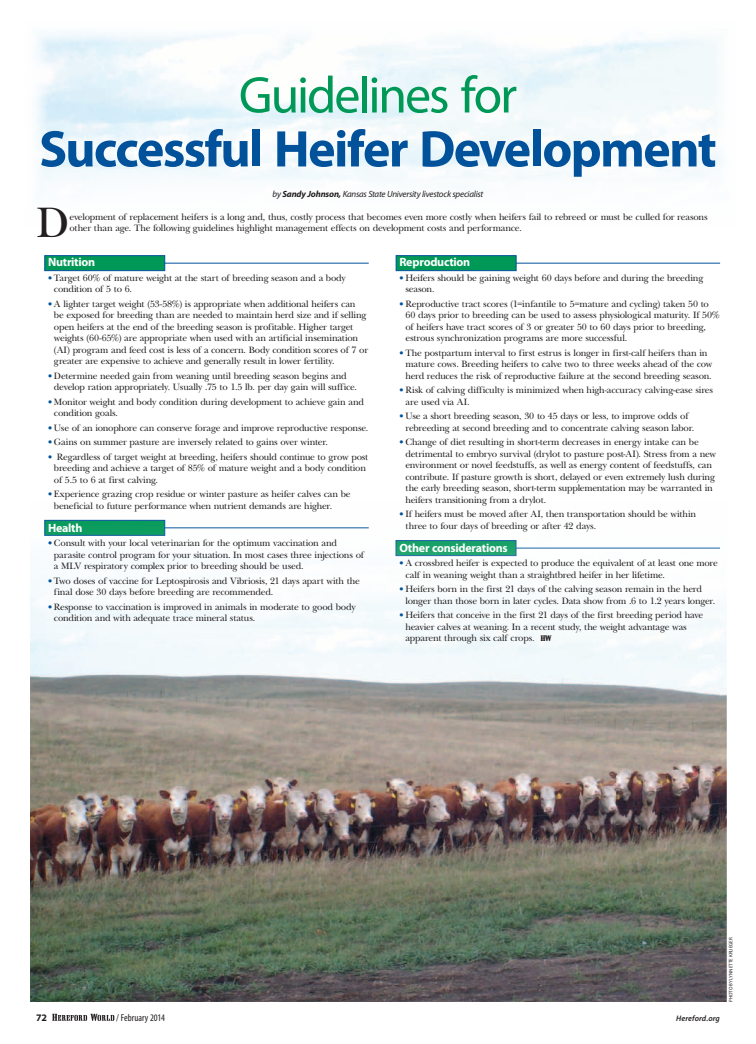
<style>
.page{position:relative;width:756px;height:1044px;background:#fff}
.page>*{position:absolute;margin:0;border:0;box-sizing:border-box;transform-origin:0 0}
.t1{font:700 52px "Myriad Pro";letter-spacing:-.03em;color:#01519b}
.t2{font:52px "Myriad Pro";letter-spacing:-.04em;color:#009856}
.t3{font:43.9px "New Baskerville";color:#231f20}
.t4{font:700 12px "Myriad Pro";letter-spacing:-.02em;color:#fff}
.t5{font:condensed 10px "Myriad Pro";color:#231f20}
.t6{font:700 10px "Myriad Pro";color:#231f20}
.t7{font:9.5px/11.5px "New Baskerville";letter-spacing:-.02em;color:#231f20}
.t8{font:italic 9px "Myriad Pro";letter-spacing:-.03em;color:#231f20}
.t9{font:italic 600 8px "Myriad Pro";letter-spacing:.015em;color:#231f20}
.t10{font:5px "Myriad Pro";letter-spacing:-.005em;color:#231f20}
.s1{font-weight:700}
.s2{font-family:"Myriad Pro";font-weight:700;font-size:12px;color:#01519b}
.s3{font-family:"Shattuck";font-size:8px}
</style>
<div class="page">
<hr style="left:162px;top:263px;width:207px;height:1px;background:#01519b">
<div style="left:44px;top:255px;width:121px;height:16px;background:#009856;border:1px solid #01519b"></div>
<hr style="left:513px;top:263px;width:207px;height:1px;background:#01519b">
<div style="left:396px;top:255px;width:120px;height:16px;background:#009856;border:1px solid #01519b"></div>
<img style="left:30px;top:519px;width:696px;height:483px">
<svg style="left:52px;top:1014px;width:63px;height:7px"></svg>
<h1 class="t2" style="left:239px;top:67px;width:280px">Guidelines for</h1>
<h1 class="t1" style="left:39px;top:120px;width:679px">Successful Heifer Development</h1>
<p class="t8" style="left:273px;top:189px;width:212px">by <span class="s1">Sandy Johnson,</span> Kansas State University livestock specialist</p>
<h2 class="t3" style="left:36px;top:197px;width:34px">D</h2>
<p class="t7" style="left:69px;top:211px;width:640px">evelopment of replacement heifers is a long and, thus, costly process that becomes even more costly when heifers fail to rebreed or must be culled for reasons other than age. The following guidelines highlight management effects on development costs and performance.</p>
<p class="t4" style="left:48px;top:255px;width:49px">Nutrition</p>
<p class="t7" style="left:54px;top:272px;width:293px;text-indent:-6px"><span class="s2">•</span> Target 60% of mature weight at the start of breeding season and a body condition of 5 to 6.</p>
<p class="t7" style="left:54px;top:298px;width:316px;text-indent:-6px"><span class="s2">•</span> A lighter target weight (53-58%) is appropriate when additional heifers can<br>be exposed for breeding than are needed to maintain herd size and if selling open heifers at the end of the breeding season is profitable. Higher target weights (60-65%) are appropriate when used with an artificial insemination (AI) program and feed cost is less of a concern. Body condition scores of 7 or greater are expensive to achieve and generally result in lower fertility.</p>
<p class="t7" style="left:54px;top:370px;width:305px;text-indent:-6px"><span class="s2">•</span> Determine needed gain from weaning until breeding season begins and develop ration appropriately. Usually .75 to 1.5 lb. per day gain will suffice.</p>
<p class="t7" style="left:54px;top:396px;width:311px;text-indent:-6px"><span class="s2">•</span> Monitor weight and body condition during development to achieve gain and condition goals.</p>
<p class="t7" style="left:48px;top:422px;width:322px"><span class="s2">•</span> Use of an ionophore can conserve forage and improve reproductive response.</p>
<p class="t7" style="left:48px;top:436px;width:282px"><span class="s2">•</span> Gains on summer pasture are inversely related to gains over winter.</p>
<p class="t7" style="left:54px;top:451px;width:316px;text-indent:-6px"><span class="s2">•</span> Regardless of target weight at breeding, heifers should continue to grow post breeding and achieve a target of 85% of mature weight and a body condition of 5.5 to 6 at first calving.</p>
<p class="t7" style="left:54px;top:488px;width:298px;text-indent:-6px"><span class="s2">•</span> Experience grazing crop residue or winter pasture as heifer calves can be beneficial to future performance when nutrient demands are higher.</p>
<p class="t4" style="left:48px;top:521px;width:36px">Health</p>
<p class="t7" style="left:54px;top:537px;width:312px;text-indent:-6px"><span class="s2">•</span> Consult with your local veterinarian for the optimum vaccination and parasite control program for your situation. In most cases three injections of a MLV respiratory complex prior to breeding should be used.</p>
<p class="t7" style="left:54px;top:575px;width:307px;text-indent:-6px"><span class="s2">•</span> Two doses of vaccine for Leptospirosis and Vibriosis, 21 days apart with the final dose 30 days before breeding are recommended.</p>
<p class="t7" style="left:54px;top:601px;width:303px;text-indent:-6px"><span class="s2">•</span> Response to vaccination is improved in animals in moderate to good body condition and with adequate trace mineral status.</p>
<p class="t4" style="left:400px;top:255px;width:72px">Reproduction</p>
<p class="t7" style="left:405px;top:272px;width:299px;text-indent:-6px"><span class="s2">•</span> Heifers should be gaining weight 60 days before and during the breeding season.</p>
<p class="t7" style="left:405px;top:298px;width:316px;text-indent:-6px"><span class="s2">•</span> Reproductive tract scores (1=infantile to 5=mature and cycling) taken 50 to 60 days prior to breeding can be used to assess physiological maturity. If 50% of heifers have tract scores of 3 or greater 50 to 60 days prior to breeding, estrous synchronization programs are more successful.</p>
<p class="t7" style="left:405px;top:347px;width:308px;text-indent:-6px"><span class="s2">•</span> The postpartum interval to first estrus is longer in first-calf heifers than in mature cows. Breeding heifers to calve two to three weeks ahead of the cow herd reduces the risk of reproductive failure at the second breeding season.</p>
<p class="t7" style="left:405px;top:384px;width:309px;text-indent:-6px"><span class="s2">•</span> Risk of calving difficulty is minimized when high-accuracy calving-ease sires are used via AI.</p>
<p class="t7" style="left:405px;top:410px;width:290px;text-indent:-6px"><span class="s2">•</span> Use a short breeding season, 30 to 45 days or less, to improve odds of rebreeding at second breeding and to concentrate calving season labor.</p>
<p class="t7" style="left:405px;top:436px;width:312px;text-indent:-6px"><span class="s2">•</span> Change of diet resulting in short-term decreases in energy intake can be detrimental to embryo survival (drylot to pasture post-AI). Stress from a new environment or novel feedstuffs, as well as energy content of feedstuffs, can contribute. If pasture growth is short, delayed or even extremely lush during the early breeding season, short-term supplementation may be warranted in heifers transitioning from a drylot.</p>
<p class="t7" style="left:405px;top:508px;width:292px;text-indent:-6px"><span class="s2">•</span> If heifers must be moved after AI, then transportation should be within three to four days of breeding or after 42 days.</p>
<p class="t4" style="left:400px;top:541px;width:110px">Other considerations</p>
<p class="t7" style="left:405px;top:557px;width:314px;text-indent:-6px"><span class="s2">•</span> A crossbred heifer is expected to produce the equivalent of at least one more calf in weaning weight than a straightbred heifer in her lifetime.</p>
<p class="t7" style="left:405px;top:583px;width:311px;text-indent:-6px"><span class="s2">•</span> Heifers born in the first 21 days of the calving season remain in the herd longer than those born in later cycles. Data show from .6 to 1.2 years longer.</p>
<p class="t7" style="left:405px;top:609px;width:299px;text-indent:-6px"><span class="s2">•</span> Heifers that conceive in the first 21 days of the first breeding period have heavier calves at weaning. In a recent study, the weight advantage was apparent through six calf crops. <span class="s3">HW</span></p>
<p class="t6" style="left:36px;top:1012px;width:13px">72</p>
<p class="t5" style="left:116px;top:1012px;width:50px">/ February 2014</p>
<p class="t9" style="left:676px;top:1014px;width:45px">Hereford.org</p>
<p class="t10" style="left:728px;top:1002px;width:66px;rotate:-90deg">PHOTO BY LYNNETTE KRUEGER</p>
</div>
